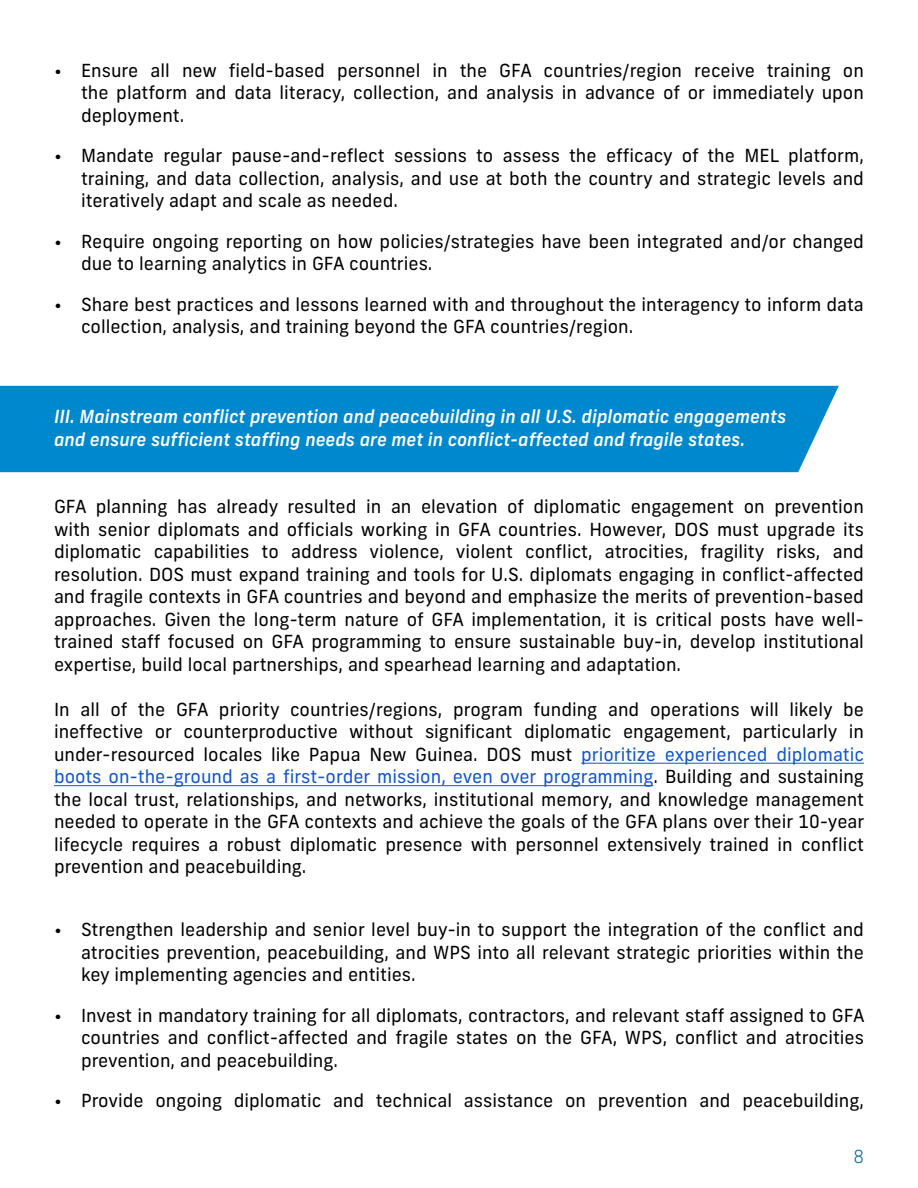
<style>
.page{position:relative;width:918px;height:1188px;background:#fff}
.page>*{position:absolute;margin:0;border:0;box-sizing:border-box;transform-origin:0 0}
.t1{font:18px/22.5px "New Frank";color:#000;text-align:justify}
.t2{font:italic 500 18px/22.5px "New Frank";color:#fff}
.t3{font:300 18px "New Frank";color:#006ca3}
.s1{color:#15c}
</style>
<div class="page">
<div style="left:0;top:386px;width:839px;height:86px;background:#0088ce"></div>
<hr style="left:581px;top:763px;width:283px;height:1px;background:#15c">
<hr style="left:54px;top:785px;width:599px;height:1px;background:#15c">
<p class="t1" style="left:81px;top:59px;width:784px;text-indent:-27px">• Ensure all new field-based personnel in the GFA countries/region receive training on the platform and data literacy, collection, and analysis in advance of or immediately upon deployment.</p>
<p class="t1" style="left:81px;top:145px;width:785px;text-indent:-27px">• Mandate regular pause-and-reflect sessions to assess the efficacy of the MEL platform, training, and data collection, analysis, and use at both the country and strategic levels and iteratively adapt and scale as needed.</p>
<p class="t1" style="left:81px;top:230px;width:785px;text-indent:-27px">• Require ongoing reporting on how policies/strategies have been integrated and/or changed due to learning analytics in GFA countries.</p>
<p class="t1" style="left:81px;top:293px;width:784px;text-indent:-27px">• Share best practices and lessons learned with and throughout the interagency to inform data collection, analysis, and training beyond the GFA countries/region.</p>
<p class="t2" style="left:54px;top:406px;width:734px">III. Mainstream conflict prevention and peacebuilding in all U.S. diplomatic engagements and ensure sufficient staffing needs are met in conflict-affected and fragile states.</p>
<p class="t1" style="left:54px;top:496px;width:812px">GFA planning has already resulted in an elevation of diplomatic engagement on prevention with senior diplomats and officials working in GFA countries. However, DOS must upgrade its diplomatic capabilities to address violence, violent conflict, atrocities, fragility risks, and resolution. DOS must expand training and tools for U.S. diplomats engaging in conflict-affected and fragile contexts in GFA countries and beyond and emphasize the merits of prevention-based approaches. Given the long-term nature of GFA implementation, it is critical posts have well&shy;trained staff focused on GFA programming to ensure sustainable buy-in, develop institutional expertise, build local partnerships, and spearhead learning and adaptation.</p>
<p class="t1" style="left:54px;top:698px;width:812px">In all of the GFA priority countries/regions, program funding and operations will likely be ineffective or counterproductive without significant diplomatic engagement, particularly in under-resourced locales like Papua New Guinea. DOS must <span class="s1">prioritize experienced diplomatic boots on-the-ground as a first-order mission, even over programming</span>. Building and sustaining the local trust, relationships, and networks, institutional memory, and knowledge management needed to operate in the GFA contexts and achieve the goals of the GFA plans over their 10-year lifecycle requires a robust diplomatic presence with personnel extensively trained in conflict prevention and peacebuilding.</p>
<p class="t1" style="left:81px;top:919px;width:785px;text-indent:-27px">• Strengthen leadership and senior level buy-in to support the integration of the conflict and atrocities prevention, peacebuilding, and WPS into all relevant strategic priorities within the key implementing agencies and entities.</p>
<p class="t1" style="left:81px;top:1004px;width:785px;text-indent:-27px">• Invest in mandatory training for all diplomats, contractors, and relevant staff assigned to GFA countries and conflict-affected and fragile states on the GFA, WPS, conflict and atrocities prevention, and peacebuilding.</p>
<p class="t1" style="left:54px;top:1090px;width:812px">• Provide ongoing diplomatic and technical assistance on prevention and peacebuilding,</p>
<p class="t3" style="left:853px;top:1146px;width:12px">8</p>
</div>
